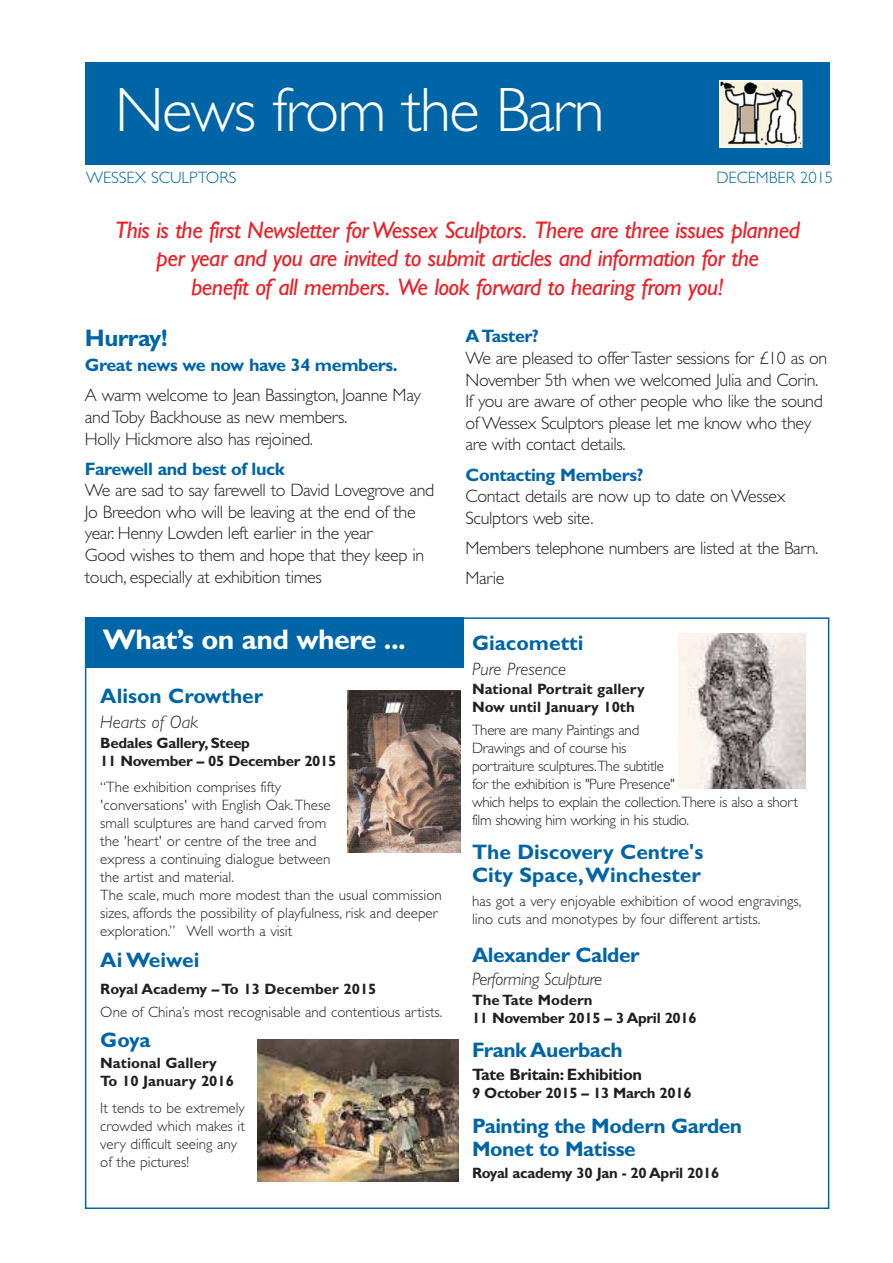
<style>
.page{position:relative;width:893px;height:1263px;background:#fff}
.page>*{position:absolute;margin:0;border:0;box-sizing:border-box;transform-origin:0 0}
.t1{font:300 30.75px "Gill Sans";letter-spacing:-.05em;color:#fff}
.t2{font:700 28.5px "Gill Sans";letter-spacing:-.02em;color:#fff}
.t3{font:italic 24px/28.8px "Gill Sans";letter-spacing:-.02em;color:#ed1e25;text-align:center}
.t4{font:700 24px "Gill Sans";letter-spacing:-.02em;color:#0065a6}
.t5{font:700 21px/22.4px "Gill Sans";color:#0065a6}
.t6{font:700 21px/23.2px "Gill Sans";letter-spacing:-.02em;color:#0065a6}
.t7{font:700 18px "Gill Sans";letter-spacing:-.02em;color:#0065a6}
.t8{font:italic 300 18px "Gill Sans";color:#231f20}
.t9{font:italic 300 18px "Gill Sans";letter-spacing:-.02em;color:#231f20}
.t10{font:700 16.5px "Gill Sans";letter-spacing:-.02em;color:#231f20}
.t11{font:700 15px/18px "Gill Sans";letter-spacing:-.02em;color:#231f20}
.t12{font:700 15px/18.1px "Gill Sans";color:#231f20}
.t13{font:300 8.85px "Gill Sans";letter-spacing:-.04em;color:#231f20}
.t14{font:300 8.1px "Gill Sans";color:#0065a6}
.t15{font:300 7.35px "Gill Sans";color:#231f20}
.t16{font:300 7.35px "Gill Sans";letter-spacing:-.04em;color:#231f20}
</style>
<div class="page">
<div style="left:85px;top:62px;width:744px;height:102px;background:#0065a6"></div>
<img style="left:722px;top:83px;width:77px;height:62px">
<div style="left:719px;top:80px;width:83px;height:68px;border:2px solid #fff"></div>
<div style="left:85px;top:617px;width:378px;height:51px;background:#0065a6"></div>
<img style="left:678px;top:634px;width:127px;height:154px">
<img style="left:257px;top:1039px;width:202px;height:143px">
<img style="left:348px;top:691px;width:113px;height:162px">
<h1 class="t1" style="left:115px;top:102px;width:491px">News from the Barn</h1>
<p class="t14" style="left:86px;top:176px;width:152px">WESSEX SCULPTORS</p>
<p class="t14" style="left:716px;top:176px;width:118px">DECEMBER 2015</p>
<h3 class="t3" style="left:115px;top:217px;width:686px">This is the first Newsletter for Wessex Sculptors. There are three issues planned per year and you are invited to submit articles and information for the<br>benefit of all members. We look forward to hearing from you!</h3>
<h3 class="t4" style="left:85px;top:329px;width:84px">Hurray!</h3>
<h3 class="t7" style="left:85px;top:358px;width:314px">Great news we now have 34 members.</h3>
<p class="t13" style="left:85px;top:393px;width:337px">A warm welcome to Jean Bassington, Joanne May</p>
<p class="t13" style="left:85px;top:415px;width:264px">and Toby Backhouse as new members.</p>
<p class="t13" style="left:85px;top:436px;width:230px">Holly Hickmore also has rejoined.</p>
<h3 class="t7" style="left:85px;top:462px;width:201px">Farewell and best of luck</h3>
<p class="t13" style="left:85px;top:488px;width:351px">We are sad to say farewell to David Lovegrove and</p>
<p class="t13" style="left:85px;top:510px;width:332px">Jo Breedon who will be leaving at the end of the</p>
<p class="t13" style="left:85px;top:531px;width:289px">year. Henny Lowden left earlier in the year</p>
<p class="t13" style="left:85px;top:553px;width:341px">Good wishes to them and hope that they keep in</p>
<p class="t13" style="left:85px;top:574px;width:238px">touch, especially at exhibition times</p>
<h2 class="t2" style="left:103px;top:629px;width:304px">What’s on and where ...</h2>
<h3 class="t5" style="left:100px;top:687px;width:164px">Alison Crowther</h3>
<h3 class="t8" style="left:100px;top:715px;width:99px">Hearts of Oak</h3>
<h3 class="t11" style="left:100px;top:735px;width:238px">Bedales Gallery, Steep<br>11 November – 05 December 2015</h3>
<p class="t15" style="left:100px;top:785px;width:182px">“The exhibition comprises fifty</p>
<p class="t15" style="left:100px;top:803px;width:232px">'conversations' with English Oak. These</p>
<p class="t15" style="left:100px;top:821px;width:227px">small sculptures are hand carved from</p>
<p class="t15" style="left:100px;top:839px;width:218px">the 'hear t' or centre of the tree and</p>
<p class="t15" style="left:100px;top:857px;width:231px">express a continuing dialogue between</p>
<p class="t15" style="left:100px;top:875px;width:135px">the ar tist and material.</p>
<p class="t15" style="left:100px;top:893px;width:343px">The scale, much more modest than the usual commission</p>
<p class="t15" style="left:100px;top:911px;width:339px">sizes, affords the possibility of playfulness, risk and deeper</p>
<p class="t15" style="left:100px;top:929px;width:76px">exploration.”</p>
<p class="t15" style="left:186px;top:929px;width:107px">Well wor th a visit</p>
<h3 class="t5" style="left:100px;top:950px;width:101px">Ai Weiwei</h3>
<h3 class="t12" style="left:100px;top:981px;width:278px">Royal Academy – To 13 December 2015</h3>
<p class="t15" style="left:100px;top:1010px;width:344px">One of China’s most recognisable and contentious ar tists.</p>
<h3 class="t6" style="left:100px;top:1030px;width:52px">Goya</h3>
<h3 class="t12" style="left:100px;top:1055px;width:135px">National Gallery<br>To 10 January 2016</h3>
<p class="t15" style="left:100px;top:1106px;width:146px">It tends to be extremely</p>
<p class="t15" style="left:100px;top:1124px;width:146px">crowded which makes it</p>
<p class="t15" style="left:100px;top:1142px;width:138px">ver y difficult seeing any</p>
<p class="t15" style="left:100px;top:1160px;width:90px">of the pictures!</p>
<h3 class="t7" style="left:465px;top:329px;width:75px">A Taster?</h3>
<p class="t13" style="left:465px;top:356px;width:363px">We are pleased to offer Taster sessions for £10 as on</p>
<p class="t13" style="left:465px;top:377px;width:354px">November 5th when we welcomed Julia and Corin.</p>
<p class="t13" style="left:465px;top:399px;width:359px">If you are aware of other people who like the sound</p>
<p class="t13" style="left:465px;top:421px;width:347px">of Wessex Sculptors please let me know who they</p>
<p class="t13" style="left:465px;top:442px;width:161px">are with contact details.</p>
<h3 class="t7" style="left:465px;top:468px;width:179px">Contacting Members?</h3>
<p class="t13" style="left:465px;top:494px;width:321px">Contact details are now up to date on Wessex</p>
<p class="t13" style="left:465px;top:516px;width:129px">Sculptors web site.</p>
<p class="t13" style="left:465px;top:546px;width:354px">Members telephone numbers are listed at the Barn.</p>
<p class="t13" style="left:465px;top:576px;width:40px">Marie</p>
<h3 class="t5" style="left:472px;top:634px;width:113px">Giacometti</h3>
<h3 class="t8" style="left:472px;top:662px;width:96px">Pure Presence</h3>
<h3 class="t12" style="left:472px;top:681px;width:174px">National Portrait gallery<br>Now until January 10th</h3>
<p class="t16" style="left:472px;top:728px;width:169px">There are many Paintings and</p>
<p class="t16" style="left:472px;top:746px;width:156px">Drawings and of course his</p>
<p class="t16" style="left:472px;top:764px;width:193px">portraiture sculptures.The subtitle</p>
<p class="t16" style="left:472px;top:782px;width:204px">for the exhibition is "Pure Presence"</p>
<p class="t16" style="left:472px;top:800px;width:327px">which helps to explain the collection.There is also a short</p>
<p class="t16" style="left:472px;top:818px;width:219px">film showing him working in his studio.</p>
<h3 class="t5" style="left:472px;top:843px;width:233px">The Discovery Centre's<br>City Space,Winchester</h3>
<p class="t15" style="left:472px;top:899px;width:331px">has got a ver y enjoyable exhibition of wood engravings,</p>
<p class="t15" style="left:472px;top:917px;width:290px">lino cuts and monotypes by four different ar tists.</p>
<h3 class="t6" style="left:472px;top:945px;width:169px">Alexander Calder</h3>
<h3 class="t9" style="left:472px;top:972px;width:132px">Performing Sculpture</h3>
<h3 class="t11" style="left:472px;top:992px;width:226px">The Tate Modern<br>11 November 2015 – 3 April 2016</h3>
<h3 class="t6" style="left:472px;top:1041px;width:152px">Frank Auerbach</h3>
<h3 class="t10" style="left:472px;top:1068px;width:171px">Tate Britain: Exhibition</h3>
<h3 class="t11" style="left:472px;top:1086px;width:221px">9 October 2015 – 13 March 2016</h3>
<h3 class="t6" style="left:472px;top:1116px;width:272px">Painting the Modern Garden<br>Monet to Matisse</h3>
<h3 class="t11" style="left:472px;top:1166px;width:249px">Royal academy 30 Jan - 20 April 2016</h3>
</div>
